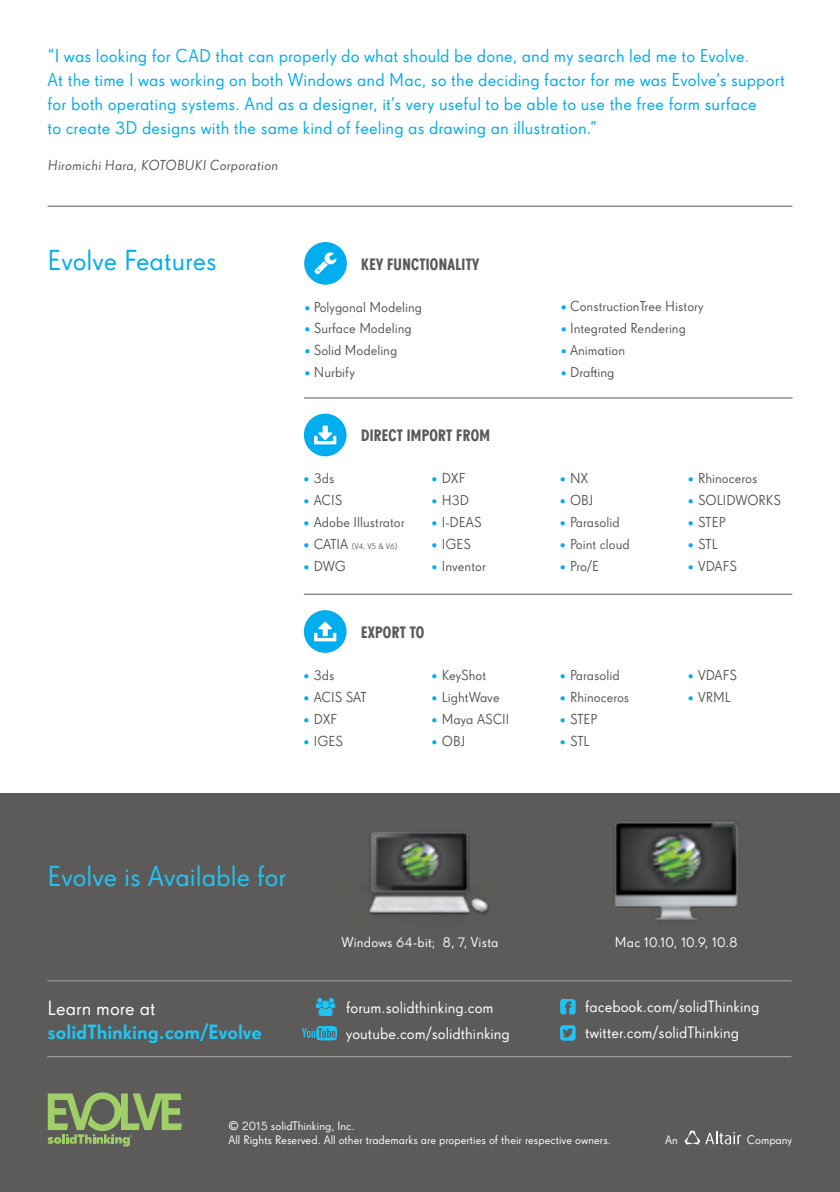
<style>
.page{position:relative;width:840px;height:1192px;background:#fff}
.page>*{position:absolute;margin:0;border:0;box-sizing:border-box;transform-origin:0 0}
.t1{font:28px "Super Grotesk Pro";color:#20c4f4}
.t2{font:28px "Super Grotesk Pro";color:#00aeef}
.t3{font:500 20px "Super Grotesk Pro";color:#20c4f4}
.t4{font:20px "Super Grotesk Pro";color:#fff}
.t5{font:18px/24px "Super Grotesk Pro";letter-spacing:.005em;color:#00aeef}
.t6{font:16px/26px "Super Grotesk Pro";color:#fff}
.t7{font:500 condensed 16px "Super Grotesk Pro";letter-spacing:.02em;color:#58595b}
.t8{font:14px "Super Grotesk Pro";color:#58595b}
.t9{font:14px "Super Grotesk Pro";color:#58595b}
.t10{font:14px "Super Grotesk Pro";letter-spacing:.015em;color:#fff}
.t11{font:14px "Super Grotesk Pro";letter-spacing:-.01em;color:#fff}
.t12{font:12px/14.4px "Super Grotesk Pro";color:#fff}
.t13{font:8px "Super Grotesk Pro";color:#58595b}
.s1{color:#00aeef}
.s2{font-size:14px;color:#00aeef}
.s3{font-size:14px}
</style>
<div class="page">
<div style="left:0;top:793px;width:839px;height:399px;background:#5d5b59"></div>
<hr style="left:48px;top:206px;width:744px;height:1px;background:#58595b">
<hr style="left:304px;top:397px;width:488px;height:1px;background:#58595b">
<hr style="left:304px;top:594px;width:487px;height:1px;background:#58595b">
<div style="left:304px;top:242px;width:42px;height:43px;background:#00aeef;border-radius:50%"></div>
<svg style="left:314px;top:252px;width:22px;height:22px"></svg>
<div style="left:304px;top:414px;width:42px;height:42px;background:#00aeef;border-radius:50%"></div>
<svg style="left:314px;top:425px;width:22px;height:19px"></svg>
<div style="left:304px;top:610px;width:42px;height:43px;background:#00aeef;border-radius:50%"></div>
<svg style="left:314px;top:622px;width:22px;height:19px"></svg>
<svg style="left:48px;top:1092px;width:134px;height:54px"></svg>
<svg style="left:684px;top:1131px;width:56px;height:13px"></svg>
<img style="left:615px;top:822px;width:123px;height:100px">
<img style="left:369px;top:832px;width:119px;height:83px">
<svg style="left:560px;top:1025px;width:15px;height:16px"></svg>
<svg style="left:302px;top:1026px;width:35px;height:14px"></svg>
<svg style="left:316px;top:998px;width:19px;height:18px"></svg>
<hr style="left:47px;top:980px;width:744px;height:1px;background:#a7a9ac">
<hr style="left:47px;top:1056px;width:744px;height:1px;background:#a7a9ac">
<svg style="left:560px;top:999px;width:15px;height:15px"></svg>
<p class="t5" style="left:48px;top:43px;width:738px">“I was looking for CAD that can properly do what should be done, and my search led me to Evolve.<br>At the time I was working on both Windows and Mac, so the deciding factor for me was Evolve’s support for both operating systems. And as a designer, it’s very useful to be able to use the free form surface<br>to create 3D designs with the same kind of feeling as drawing an illustration.”</p>
<p class="t8" style="left:48px;top:157px;width:233px">Hiromichi Hara, KOTOBUKI Corporation</p>
<h1 class="t2" style="left:48px;top:244px;width:171px">Evolve Features</h1>
<p class="t7" style="left:361px;top:255px;width:119px">KEY FUNCTIONALITY</p>
<p class="t8" style="left:305px;top:299px;width:119px"><span class="s1">•</span> Polygonal Modeling</p>
<p class="t8" style="left:305px;top:321px;width:108px"><span class="s1">•</span> Surface Modeling</p>
<p class="t8" style="left:305px;top:343px;width:94px"><span class="s1">•</span> Solid Modeling</p>
<p class="t8" style="left:305px;top:365px;width:51px"><span class="s1">•</span> Nurbify</p>
<p class="t7" style="left:361px;top:426px;width:130px">DIRECT IMPORT FROM</p>
<p class="t8" style="left:303px;top:470px;width:32px"><span class="s1">•</span> 3ds</p>
<p class="t9" style="left:303px;top:492px;width:40px"><span class="s1">•</span> ACIS</p>
<p class="t8" style="left:303px;top:514px;width:102px"><span class="s1">•</span> Adobe Illustrator</p>
<p class="t13" style="left:303px;top:541px;width:95px"><span class="s2">•</span> <span class="s3">CATIA</span> (V4, V5 &amp; V6)</p>
<p class="t9" style="left:303px;top:558px;width:43px"><span class="s1">•</span> DWG</p>
<p class="t9" style="left:431px;top:470px;width:35px"><span class="s1">•</span> DXF</p>
<p class="t9" style="left:431px;top:492px;width:39px"><span class="s1">•</span> H3D</p>
<p class="t9" style="left:431px;top:514px;width:51px"><span class="s1">•</span> I-DEAS</p>
<p class="t9" style="left:431px;top:536px;width:41px"><span class="s1">•</span> IGES</p>
<p class="t8" style="left:431px;top:558px;width:56px"><span class="s1">•</span> Inventor</p>
<p class="t7" style="left:361px;top:623px;width:65px">EXPORT TO</p>
<p class="t8" style="left:303px;top:667px;width:32px"><span class="s1">•</span> 3ds</p>
<p class="t9" style="left:303px;top:689px;width:64px"><span class="s1">•</span> ACIS SAT</p>
<p class="t9" style="left:303px;top:711px;width:35px"><span class="s1">•</span> DXF</p>
<p class="t9" style="left:303px;top:733px;width:41px"><span class="s1">•</span> IGES</p>
<p class="t8" style="left:431px;top:667px;width:56px"><span class="s1">•</span> KeyShot</p>
<p class="t8" style="left:431px;top:689px;width:69px"><span class="s1">•</span> LightWave</p>
<p class="t8" style="left:431px;top:711px;width:79px"><span class="s1">•</span> Maya ASCII</p>
<p class="t9" style="left:431px;top:733px;width:35px"><span class="s1">•</span> OBJ</p>
<h1 class="t1" style="left:48px;top:860px;width:240px">Evolve is Available for</h1>
<p class="t8" style="left:560px;top:299px;width:144px"><span class="s1">•</span> ConstructionTree History</p>
<p class="t8" style="left:560px;top:321px;width:126px"><span class="s1">•</span> Integrated Rendering</p>
<p class="t8" style="left:560px;top:343px;width:66px"><span class="s1">•</span> Animation</p>
<p class="t8" style="left:560px;top:365px;width:55px"><span class="s1">•</span> Drafting</p>
<p class="t9" style="left:559px;top:470px;width:30px"><span class="s1">•</span> NX</p>
<p class="t9" style="left:559px;top:492px;width:35px"><span class="s1">•</span> OBJ</p>
<p class="t8" style="left:559px;top:514px;width:61px"><span class="s1">•</span> Parasolid</p>
<p class="t8" style="left:559px;top:536px;width:71px"><span class="s1">•</span> Point cloud</p>
<p class="t8" style="left:559px;top:558px;width:41px"><span class="s1">•</span> Pro/E</p>
<p class="t8" style="left:559px;top:667px;width:61px"><span class="s1">•</span> Parasolid</p>
<p class="t8" style="left:559px;top:689px;width:71px"><span class="s1">•</span> Rhinoceros</p>
<p class="t9" style="left:559px;top:711px;width:39px"><span class="s1">•</span> STEP</p>
<p class="t9" style="left:559px;top:733px;width:31px"><span class="s1">•</span> STL</p>
<p class="t8" style="left:687px;top:470px;width:71px"><span class="s1">•</span> Rhinoceros</p>
<p class="t8" style="left:687px;top:492px;width:94px"><span class="s1">•</span> SOLIDWORKS</p>
<p class="t9" style="left:687px;top:514px;width:39px"><span class="s1">•</span> STEP</p>
<p class="t9" style="left:687px;top:536px;width:31px"><span class="s1">•</span> STL</p>
<p class="t9" style="left:687px;top:558px;width:50px"><span class="s1">•</span> VDAFS</p>
<p class="t9" style="left:687px;top:667px;width:50px"><span class="s1">•</span> VDAFS</p>
<p class="t9" style="left:687px;top:689px;width:44px"><span class="s1">•</span> VRML</p>
<p class="t4" style="left:48px;top:996px;width:109px">Learn more at</p>
<p class="t3" style="left:48px;top:1019px;width:216px">solidThinking.com/Evolve</p>
<p class="t10" style="left:341px;top:934px;width:158px">Windows 64-bit; 8, 7, Vista</p>
<p class="t11" style="left:614px;top:934px;width:124px">Mac 10.10, 10.9, 10.8</p>
<p class="t6" style="left:346px;top:994px;width:165px">forum.solidthinking.com youtube.com/solidthinking</p>
<p class="t6" style="left:584px;top:994px;width:176px">facebook.com/solidThinking twitter.com/solidThinking</p>
<p class="t12" style="left:228px;top:1119px;width:384px">© 2015 solidThinking, Inc.<br>All Rights Reserved. All other trademarks are properties of their respective owners.</p>
<p class="t12" style="left:664px;top:1133px;width:14px">An</p>
<p class="t12" style="left:746px;top:1133px;width:47px">Company</p>
</div>
